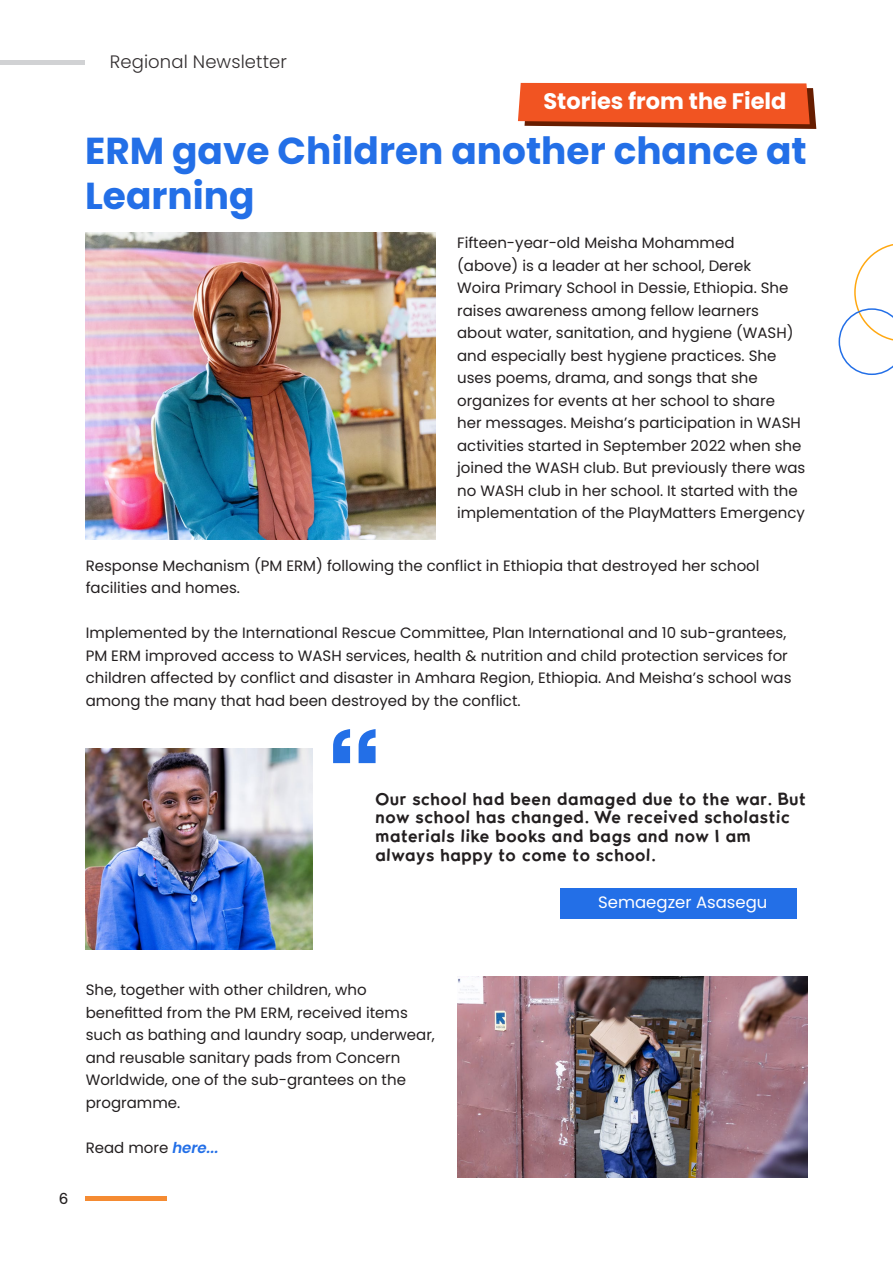
<style>
.page{position:relative;width:893px;height:1263px;background:#fff}
.page>*{position:absolute;margin:0;border:0;box-sizing:border-box;transform-origin:0 0}
.Headline{font:700 37.5px/45px "Poppins";color:#236fe7}
.Sub_Title{font:700 22.5px "Poppins";color:#fff}
.t1{font:300 18px "Poppins";letter-spacing:.005em;color:#322e2f}
.t2{font:17.25px/18.8px "OC Format Collage Variable";letter-spacing:.04em;color:#231f20}
.Title_expl{font:16.5px "Poppins";color:#fff}
.t3{font:16.5px "Akzidenz Grotesk Std";color:#231f20}
.body_text{font:15px/22.5px "Poppins";color:#231f20}
.s1{font-weight:600;font-style:italic;color:#236fe7}
</style>
<div class="page">
<svg style="left:839px;top:244px;width:54px;height:131px"></svg>
<hr style="left:85px;top:1197px;width:81px;height:4px;background:#f58b32">
<hr style="left:0;top:60px;width:85px;height:4px;background:#d1d2d4">
<img style="left:85px;top:233px;width:351px;height:307px">
<img style="left:85px;top:749px;width:228px;height:201px">
<img style="left:457px;top:977px;width:351px;height:201px">
<svg style="left:333px;top:729px;width:43px;height:34px"></svg>
<div style="left:560px;top:888px;width:237px;height:30px;background:#236fe7"></div>
<svg style="left:518px;top:83px;width:298px;height:46px;background:#e15629"></svg>
<p class="t1" style="left:110px;top:51px;width:179px">Regional Newsletter</p>
<p class="Sub_Title" style="left:543px;top:88px;width:245px">Stories from the Field</p>
<p class="Headline" style="left:85px;top:129px;width:723px">ERM gave Children another chance at<br>Learning</p>
<p class="body_text" style="left:457px;top:232px;width:350px">Fifteen-year-old Meisha Mohammed<br>(above) is a leader at her school, Derek<br>Woira Primary School in Dessie, Ethiopia. She raises awareness among fellow learners about water, sanitation, and hygiene (WASH) and especially best hygiene practices. She uses poems, drama, and songs that she organizes for events at her school to share<br>her messages. Meisha’s participation in WASH activities started in September 2022 when she joined the WASH club. But previously there was no WASH club in her school. It started with the implementation of the PlayMatters Emergency</p>
<p class="body_text" style="left:86px;top:554px;width:675px">Response Mechanism (PM ERM) following the conflict in Ethiopia that destroyed her school facilities and homes.</p>
<p class="body_text" style="left:86px;top:622px;width:707px">Implemented by the International Rescue Committee, Plan International and 10 sub-grantees, PM ERM improved access to WASH services, health &amp; nutrition and child protection services for children affected by conflict and disaster in Amhara Region, Ethiopia. And Meisha’s school was among the many that had been destroyed by the conflict.</p>
<p class="t2" style="left:375px;top:790px;width:432px">Our school had been damaged due to the war. But now school has changed. We received scholastic materials like books and bags and now I am always happy to come to school.</p>
<p class="Title_expl" style="left:598px;top:893px;width:171px">Semaegzer Asasegu</p>
<p class="t3" style="left:59px;top:1188px;width:11px">6</p>
<p class="body_text" style="left:86px;top:979px;width:351px">She, together with other children, who benefitted from the PM ERM, received items such as bathing and laundry soap, underwear, and reusable sanitary pads from Concern Worldwide, one of the sub-grantees on the programme.</p>
<p class="body_text" style="left:86px;top:1136px;width:134px">Read more <span class="s1">here...</span></p>
</div>
